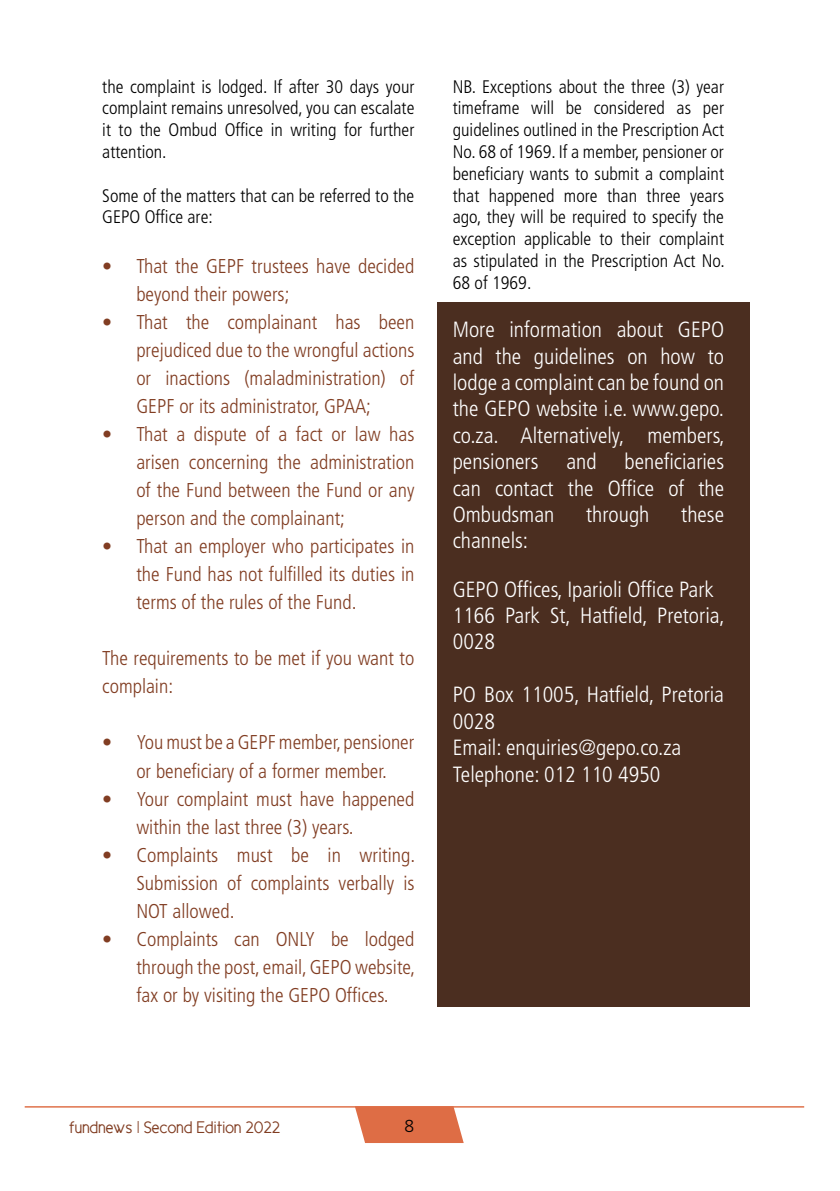
<style>
.page{position:relative;width:840px;height:1191px;background:#fff}
.page>*{position:absolute;margin:0;border:0;box-sizing:border-box;transform-origin:0 0}
.t1{font:300 condensed 22px/26.4px "Frutiger LT Std";color:#fff}
.t2{font:300 condensed 20px/28px "Frutiger LT Std";color:#813d22;text-align:justify}
.t3{font:300 condensed 18.2px/21.8px "Frutiger LT Std";color:#000;text-align:justify}
.t4{font:300 17.4px "Frutiger";color:#000}
.t5{font:17px "New Cicle Gordita";color:#813d22}
</style>
<div class="page">
<div style="left:437px;top:302px;width:311px;height:705px;background:#4b2e20"></div>
<hr style="left:25px;top:1106px;width:778px;height:1px;background:#de6d45">
<svg style="left:354px;top:1106px;width:109px;height:37px;background:#e17a56"></svg>
<p class="t3" style="left:102px;top:76px;width:313px">the complaint is lodged. If after 30 days your complaint remains unresolved, you can escalate it to the Ombud Office in writing for further attention.</p>
<p class="t3" style="left:102px;top:185px;width:313px">Some of the matters that can be referred to the<br>GEPO Office are:</p>
<p class="t2" style="left:136px;top:253px;width:279px;text-indent:-34px">• That the GEPF trustees have decided beyond their powers;</p>
<p class="t2" style="left:136px;top:309px;width:279px;text-indent:-34px">• That the complainant has been prejudiced due to the wrongful actions or inactions (maladministration) of GEPF or its administrator, GPAA;</p>
<p class="t2" style="left:136px;top:421px;width:279px;text-indent:-34px">• That a dispute of a fact or law has arisen concerning the administration of the Fund between the Fund or any person and the complainant;</p>
<p class="t2" style="left:136px;top:533px;width:279px;text-indent:-34px">• That an employer who participates in the Fund has not fulfilled its duties in terms of the rules of the Fund.</p>
<p class="t2" style="left:102px;top:645px;width:313px">The requirements to be met if you want to complain:</p>
<p class="t2" style="left:102px;top:729px;width:313px;text-align:center">• You must be a GEPF member, pensioner or beneficiary of a former member.</p>
<p class="t2" style="left:136px;top:785px;width:279px;text-indent:-34px">• Your complaint must have happened within the last three (3) years.</p>
<p class="t2" style="left:136px;top:841px;width:280px;text-indent:-34px">• Complaints must be in writing.<br>Submission of complaints verbally is NOT allowed.</p>
<p class="t2" style="left:136px;top:925px;width:280px;text-indent:-34px">• Complaints can ONLY be lodged through the post, email, GEPO website, fax or by visiting the GEPO Offices.</p>
<p class="t3" style="left:452px;top:76px;width:273px">NB. Exceptions about the three (3) year timeframe will be considered as per guidelines outlined in the Prescription Act No. 68 of 1969. If a member, pensioner or beneficiary wants to submit a complaint that happened more than three years ago, they will be required to specify the exception applicable to their complaint as stipulated in the Prescription Act No.<br>68 of 1969.</p>
<p class="t1" style="left:452px;top:317px;width:273px;text-align:justify">More information about GEPO and the guidelines on how to lodge a complaint can be found on the GEPO website i.e. www.gepo. co.za. Alternatively, members, pensioners</p>
<p class="t1" style="left:452px;top:449px;width:272px;text-align:justify;text-indent:172px">beneficiaries can contact the Office of the Ombudsman</p>
<p class="t1" style="left:566px;top:449px;width:32px">and</p>
<p class="t1" style="left:586px;top:501px;width:65px">through</p>
<p class="t1" style="left:680px;top:501px;width:44px">these</p>
<p class="t1" style="left:452px;top:517px;width:262px;line-height:48.2px">channels:<br>GEPO Offices, Iparioli Office Park</p>
<p class="t1" style="left:452px;top:602px;width:273px">1166 Park St, Hatfield, Pretoria,<br>0028</p>
<p class="t1" style="left:452px;top:682px;width:272px">PO Box 11005, Hatfield, Pretoria<br>0028<br>Email: enquiries@gepo.co.za<br>Telephone: 012 110 4950</p>
<p class="t5" style="left:69px;top:1118px;width:212px">fundnews | Second Edition 2022</p>
<p class="t4" style="left:404px;top:1116px;width:11px">8</p>
</div>
